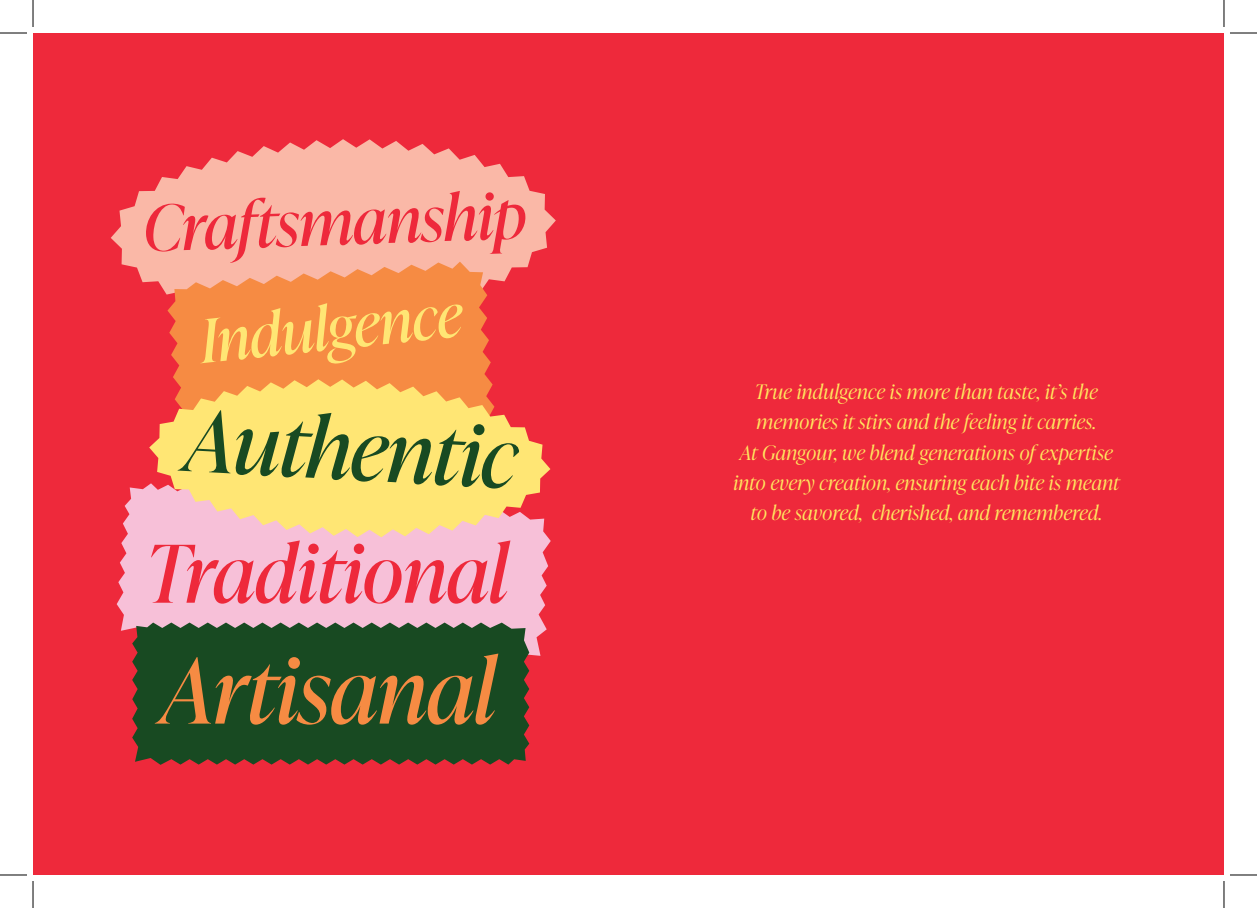
<style>
.page{position:relative;width:1257px;height:908px;background:#fff}
.page>*{position:absolute;margin:0;border:0;box-sizing:border-box;transform-origin:0 0}
.t1{font:italic 89.5px "Ivy Presto Display";color:#f68b43}
.t2{font:italic 84.1px "Ivy Presto Display";color:#184a22}
.t3{font:italic 79.6px "Ivy Presto Display";color:#ee293b}
.t4{font:italic 63.3px "Ivy Presto Display";color:#ee293b}
.t5{font:italic 59.7px "Ivy Presto Display";color:#ffe674}
.t6{font:italic 300 20px/30.2px "Ivy Presto Display";letter-spacing:.02em;color:#ffe65e;text-align:center}
</style>
<div class="page">
<div style="left:33px;top:33px;width:595px;height:842px;background:#ee293b"></div>
<div style="left:628px;top:33px;width:596px;height:842px;background:#ee293b"></div>
<div style="left:117px;top:485px;width:434px;height:171px;background:#f7c0d8"></div>
<svg style="left:111px;top:139px;width:445px;height:156px;fill:#fab8a7"></svg>
<svg style="left:167px;top:262px;width:333px;height:117px;background:#f68b4f"></svg>
<svg style="left:132px;top:622px;width:397px;height:143px;background:#254b27"></svg>
<svg style="left:149px;top:379px;width:401px;height:158px;background:#fbc976"></svg>
<svg style="left:0;top:33px;width:27px;height:1px"></svg>
<svg style="left:1230px;top:33px;width:27px;height:1px"></svg>
<svg style="left:0;top:875px;width:27px;height:1px"></svg>
<svg style="left:1230px;top:875px;width:27px;height:1px"></svg>
<svg style="left:33px;top:0;width:1px;height:27px"></svg>
<svg style="left:33px;top:881px;width:1px;height:27px"></svg>
<svg style="left:1223px;top:0;width:1px;height:27px"></svg>
<svg style="left:1223px;top:881px;width:1px;height:27px"></svg>
<h3 class="t4" style="left:142px;top:183px;width:385px;rotate:-2deg">Craftsmanship</h3>
<h3 class="t5" style="left:196px;top:299px;width:264px;rotate:-6deg">Indulgence</h3>
<h2 class="t2" style="left:188px;top:380px;width:333px;rotate:3deg">Authentic</h2>
<h3 class="t3" style="left:145px;top:517px;width:364px">Traditional</h3>
<h1 class="t1" style="left:161px;top:627px;width:336px">Artisanal</h1>
<p class="t6" style="left:733px;top:376px;width:388px">True indulgence is more than taste, it’s the memories it stirs and the feeling it carries.<br>At Gangour, we blend generations of expertise into every creation, ensuring each bite is meant to be savored, cherished, and remembered.</p>
</div>
